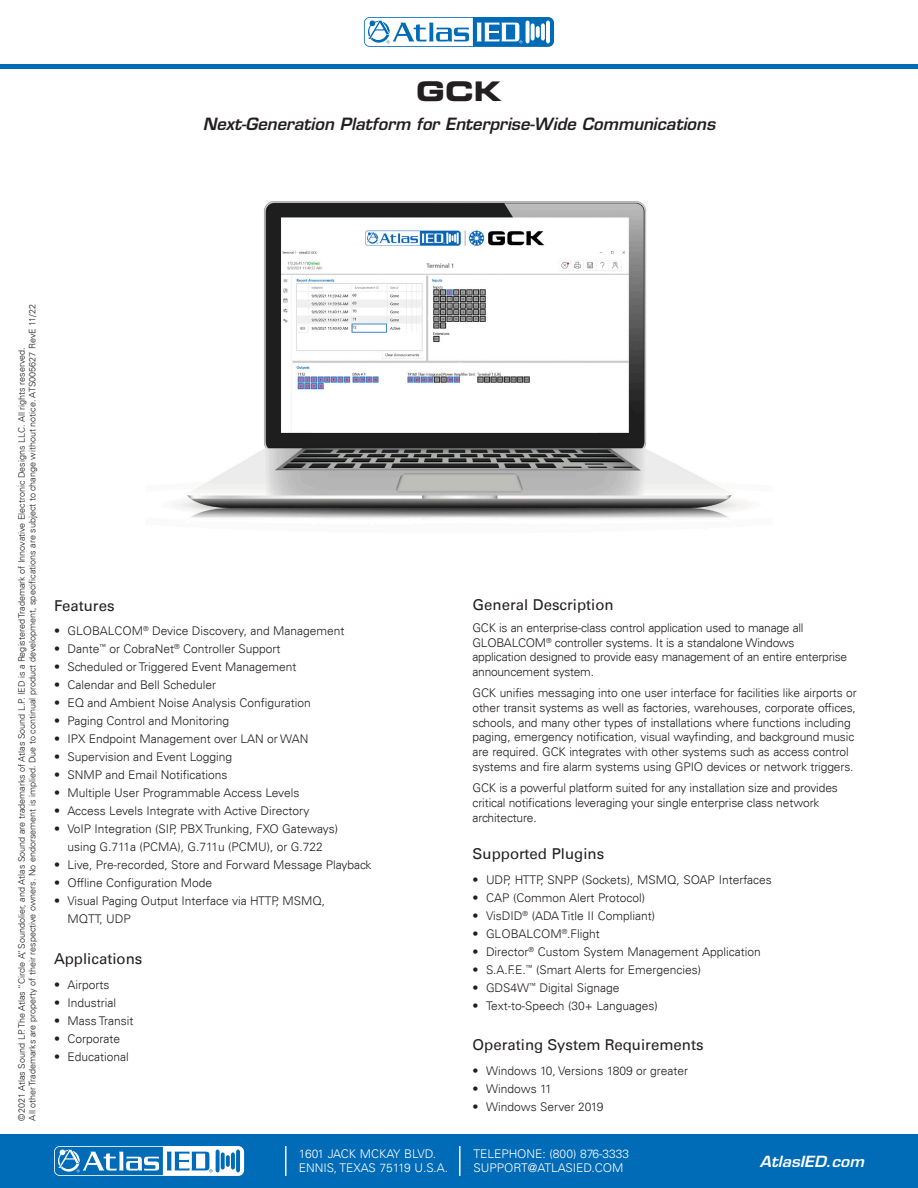
<style>
.page{position:relative;width:918px;height:1188px;background:#fff}
.page>*{position:absolute;margin:0;border:0;box-sizing:border-box;transform-origin:0 0}
.Headline{font:27px "Eurostile LT Std Bold Ex 2";color:#231f20}
.Sub-Headline{font:italic 600 16.5px "Eurostile LT Std";color:#231f20}
.Bullet_List{font:15px "Univers LT";color:#231f20}
.Body_Copy{font:15px "Univers LT";color:#231f20}
.t1{font:italic 600 15px "Eurostile LT Std";color:#fff;scale:1.05 1}
.SubHead{font:15px "Univers LT";color:#231f20}
.Body_Copy-2{font:300 12px/14.7px "Univers LT";letter-spacing:-.01em;color:#231f20}
.Bullet_List-2{font:300 12px/18px "Univers LT";color:#231f20;text-align:center}
.t2{font:300 12px/13.5px "Univers LT";color:#fff}
.t3{font:300 9px/10.8px "Univers LT";color:#231f20}
</style>
<div class="page">
<div style="left:0;top:1134px;width:918px;height:54px;background:#006bb6"></div>
<svg style="left:54px;top:1146px;width:190px;height:30px"></svg>
<hr style="left:285px;top:1146px;width:2px;height:30px;background:#fff">
<hr style="left:459px;top:1146px;width:1px;height:30px;background:#fff">
<hr style="left:0;top:64px;width:918px;height:4px;background:#006bb6">
<svg style="left:364px;top:17px;width:190px;height:30px"></svg>
<svg style="left:526px;top:21px;width:4px;height:22px"></svg>
<hr style="left:546px;top:21px;width:4px;height:22px;background:#fff;border-radius:2px">
<svg style="left:531px;top:23px;width:4px;height:18px"></svg>
<svg style="left:541px;top:23px;width:4px;height:18px"></svg>
<svg style="left:536px;top:26px;width:4px;height:12px"></svg>
<svg style="left:365px;top:18px;width:157px;height:28px"></svg>
<img style="left:178px;top:201px;width:565px;height:318px">
<p class="Headline" style="left:416px;top:73px;width:87px">GCK</p>
<p class="Sub-Headline" style="left:203px;top:113px;width:514px">Next-Generation Platform for Enterprise-Wide Communications</p>
<p class="t3" style="left:16px;top:1120px;width:818px;rotate:-90deg">©2021 Atlas Sound LP. The Atlas “Circle A”, Soundolier, and Atlas Sound are trademarks of Atlas Sound L.P. IED is a Registered Trademark of Innovative Electronic Designs LLC. All rights reserved.<br>All other Trademarks are property of their respective owners. No endorsement is implied. Due to continual product development, specifications are subject to change without notice. ATS005627 RevE 11/22</p>
<p class="SubHead" style="left:54px;top:596px;width:62px">Features</p>
<p class="Bullet_List-2" style="left:54px;top:622px;width:292px">• GLOBALCOM<sup>®</sup> Device Discovery, and Management</p>
<p class="Bullet_List-2" style="left:54px;top:640px;width:228px">• Dante<sup>™</sup> or CobraNet<sup>®</sup> Controller Support</p>
<p class="Bullet_List-2" style="left:54px;top:658px;width:244px">• Scheduled or Triggered Event Management</p>
<p class="Bullet_List-2" style="left:54px;top:676px;width:164px">• Calendar and Bell Scheduler</p>
<p class="Bullet_List-2" style="left:54px;top:694px;width:258px">• EQ and Ambient Noise Analysis Configuration</p>
<p class="Bullet_List-2" style="left:54px;top:712px;width:177px">• Paging Control and Monitoring</p>
<p class="Bullet_List-2" style="left:54px;top:730px;width:256px">• IPX Endpoint Management over LAN or WAN</p>
<p class="Bullet_List-2" style="left:54px;top:748px;width:180px">• Supervision and Event Logging</p>
<p class="Bullet_List-2" style="left:54px;top:766px;width:175px">• SNMP and Email Notifications</p>
<p class="Bullet_List-2" style="left:54px;top:784px;width:247px">• Multiple User Programmable Access Levels</p>
<p class="Bullet_List-2" style="left:54px;top:802px;width:257px">• Access Levels Integrate with Active Directory</p>
<p class="Bullet_List-2" style="left:54px;top:820px;width:286px">• VoIP Integration (SIP, PBX Trunking, FXO Gateways) using G.711a (PCMA), G.711u (PCMU), or G.722</p>
<p class="Bullet_List-2" style="left:54px;top:856px;width:319px">• Live, Pre-recorded, Store and Forward Message Playback</p>
<p class="Bullet_List-2" style="left:54px;top:874px;width:160px">• Offline Configuration Mode</p>
<p class="Bullet_List-2" style="left:68px;top:892px;width:259px;text-align:left;text-indent:-14px">• Visual Paging Output Interface via HTTP, MSMQ,<br>MQTT, UDP</p>
<p class="Bullet_List" style="left:54px;top:950px;width:90px">Applications</p>
<p class="Bullet_List-2" style="left:54px;top:975px;width:57px">• Airports</p>
<p class="Bullet_List-2" style="left:54px;top:993px;width:64px">• Industrial</p>
<p class="Bullet_List-2" style="left:54px;top:1011px;width:81px">• Mass Transit</p>
<p class="Bullet_List-2" style="left:54px;top:1029px;width:68px">• Corporate</p>
<p class="Bullet_List-2" style="left:54px;top:1047px;width:76px">• Educational</p>
<p class="t2" style="left:299px;top:1147px;width:151px">1601 JACK MCKAY BLVD.<br>ENNIS, TEXAS 75119 U.S.A.</p>
<p class="Body_Copy" style="left:472px;top:596px;width:143px">General Description</p>
<p class="Body_Copy-2" style="left:472px;top:620px;width:376px">GCK is an enterprise-class control application used to manage all GLOBALCOM<sup>®</sup> controller systems. It is a standalone Windows application designed to provide easy management of an entire enterprise announcement system.</p>
<p class="Body_Copy-2" style="left:472px;top:686px;width:386px">GCK unifies messaging into one user interface for facilities like airports or other transit systems as well as factories, warehouses, corporate offices, schools, and many other types of installations where functions including paging, emergency notification, visual wayfinding, and background music are required. GCK integrates with other systems such as access control systems and fire alarm systems using GPIO devices or network triggers.</p>
<p class="Body_Copy-2" style="left:472px;top:781px;width:367px">GCK is a powerful platform suited for any installation size and provides critical notifications leveraging your single enterprise class network architecture.</p>
<p class="Body_Copy" style="left:472px;top:845px;width:133px">Supported Plugins</p>
<p class="Body_Copy-2" style="left:472px;top:872px;width:301px">• UDP, HTTP, SNPP (Sockets), MSMQ, SOAP Interfaces</p>
<p class="Body_Copy-2" style="left:472px;top:890px;width:174px">• CAP (Common Alert Protocol)</p>
<p class="Body_Copy-2" style="left:472px;top:908px;width:184px">• VisDID<sup>®</sup> (ADA Title II Compliant)</p>
<p class="Body_Copy-2" style="left:472px;top:926px;width:129px">• GLOBALCOM<sup>®</sup>.Flight</p>
<p class="Body_Copy-2" style="left:472px;top:944px;width:290px">• Director<sup>®</sup> Custom System Management Application</p>
<p class="Body_Copy-2" style="left:472px;top:962px;width:230px">• S.A.F.E.<sup>™</sup> (Smart Alerts for Emergencies)</p>
<p class="Body_Copy-2" style="left:472px;top:980px;width:148px">• GDS4W<sup>™</sup> Digital Signage</p>
<p class="Body_Copy-2" style="left:472px;top:998px;width:187px">• Text-to-Speech (30+ Languages)</p>
<p class="Bullet_List" style="left:472px;top:1036px;width:233px">Operating System Requirements</p>
<p class="Bullet_List-2" style="left:472px;top:1062px;width:217px">• Windows 10, Versions 1809 or greater</p>
<p class="Bullet_List-2" style="left:472px;top:1080px;width:81px">• Windows 11</p>
<p class="Bullet_List-2" style="left:472px;top:1098px;width:132px">• Windows Server 2019</p>
<p class="t2" style="left:473px;top:1147px;width:157px">TELEPHONE: (800) 876-3333</p>
<p class="t2" style="left:473px;top:1161px;width:152px">SUPPORT@ATLASIED.COM</p>
<p class="t1" style="left:760px;top:1152px;width:101px">AtlasIED.com</p>
</div>
